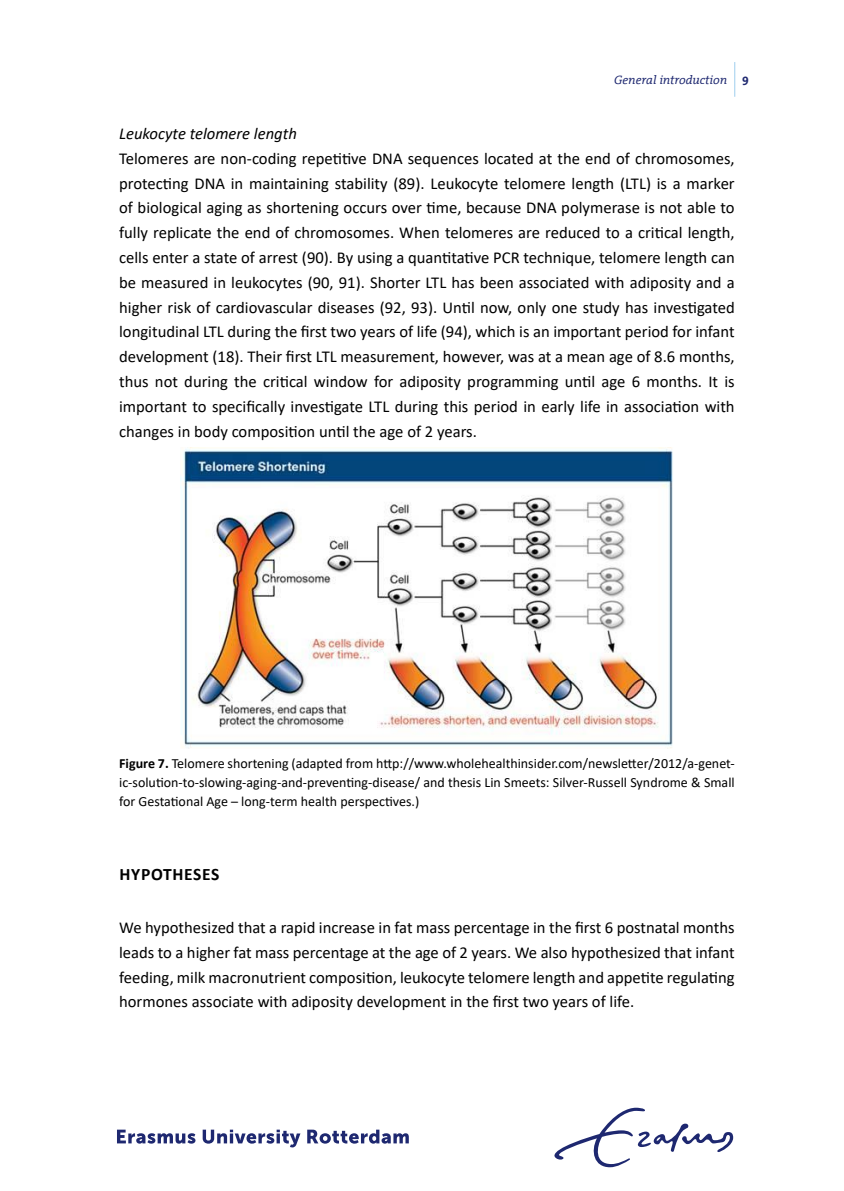
<style>
.page{position:relative;width:844px;height:1191px;background:#fff}
.page>*{position:absolute;margin:0;border:0;box-sizing:border-box;transform-origin:0 0}
.t1{font:700 17.5px "Calibri";letter-spacing:.04em;color:#000}
.t2{font:16.62px/24.8px "Calibri";color:#000;text-align:justify}
.t3{font:italic 16.62px "Calibri";color:#000}
.t4{font:14px/19.2px "Calibri";color:#000;text-align:justify}
.t5{font:italic 12.25px "The Serif Office";color:#1e2870}
.s1{font-weight:700;font-style:normal}
.s2{font-weight:700}
</style>
<div class="page">
<img style="left:181px;top:447px;width:492px;height:301px">
<svg style="left:117px;top:1129px;width:78px;height:14px"></svg>
<svg style="left:203px;top:1129px;width:97px;height:18px"></svg>
<svg style="left:307px;top:1129px;width:101px;height:14px"></svg>
<svg style="left:554px;top:1107px;width:179px;height:60px"></svg>
<hr style="left:734px;top:62px;width:1px;height:35px;background:#9fceee">
<p class="t5" style="left:614px;top:73px;width:136px">General introduction <span class="s1">9</span></p>
<p class="t3" style="left:119px;top:122px;width:179px">Leukocyte telomere length</p>
<p class="t2" style="left:119px;top:145px;width:617px">Telomeres are non-coding repetitive DNA sequences located at the end of chromosomes, protecting DNA in maintaining stability (89). Leukocyte telomere length (LTL) is a marker of biological aging as shortening occurs over time, because DNA polymerase is not able to fully replicate the end of chromosomes. When telomeres are reduced to a critical length, cells enter a state of arrest (90). By using a quantitative PCR technique, telomere length can be measured in leukocytes (90, 91). Shorter LTL has been associated with adiposity and a higher risk of cardiovascular diseases (92, 93). Until now, only one study has investigated longitudinal LTL during the first two years of life (94), which is an important period for infant development (18). Their first LTL measurement, however, was at a mean age of 8.6 months, thus not during the critical window for adiposity programming until age 6 months. It is important to specifically investigate LTL during this period in early life in association with changes in body composition until the age of 2 years.</p>
<p class="t4" style="left:119px;top:753px;width:617px"><span class="s2">FIGURE 7.</span> Telomere shortening (adapted from http://www.wholehealthinsider.com/newsletter/2012/a-genet&shy;ic-solution-to-slowing-aging-and-preventing-disease/ and thesis Lin Smeets: Silver-Russell Syndrome &amp; Small for Gestational Age – long-term health perspectives.)</p>
<p class="t1" style="left:119px;top:861px;width:43px">HYPOTH</p>
<p class="t1" style="left:184px;top:861px;width:37px">ESES</p>
<p class="t2" style="left:119px;top:914px;width:617px">We hypothesized that a rapid increase in fat mass percentage in the first 6 postnatal months leads to a higher fat mass percentage at the age of 2 years. We also hypothesized that infant feeding, milk macronutrient composition, leukocyte telomere length and appetite regulating hormones associate with adiposity development in the first two years of life.</p>
</div>
